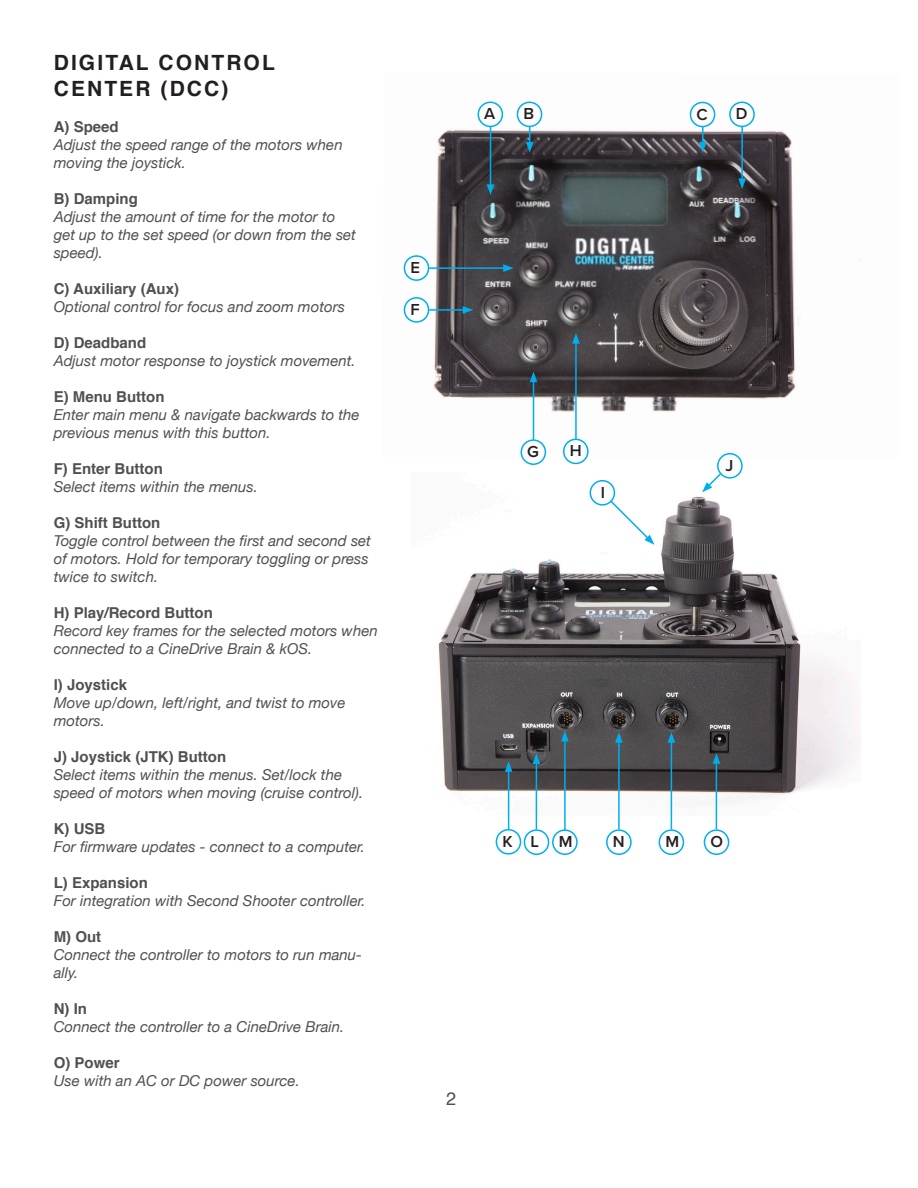
<style>
.page{position:relative;width:918px;height:1188px;background:#fff}
.page>*{position:absolute;margin:0;border:0;box-sizing:border-box;transform-origin:0 0}
.t1{font:700 21px "Helvetica";letter-spacing:.1em;color:#231f20}
.t2{font:18px "Helvetica";color:#505052}
.t3{font:600 16.5px "Proxima Nova";color:#231f20}
.t4{font:italic 15px/18px "Helvetica Neue";color:#505052}
.t5{font:700 15px "Helvetica";color:#505052}
</style>
<div class="page">
<img style="left:403px;top:101px;width:393px;height:358px">
<img style="left:438px;top:472px;width:418px;height:343px">
<hr style="left:508px;top:769px;width:1px;height:60px;background:#00aeef">
<svg style="left:505px;top:761px;width:7px;height:11px"></svg>
<hr style="left:536px;top:762px;width:1px;height:67px;background:#00aeef">
<svg style="left:533px;top:753px;width:7px;height:11px"></svg>
<hr style="left:564px;top:739px;width:2px;height:91px;background:#00aeef">
<svg style="left:561px;top:731px;width:8px;height:10px"></svg>
<hr style="left:618px;top:740px;width:2px;height:89px;background:#00aeef">
<svg style="left:615px;top:732px;width:8px;height:11px"></svg>
<hr style="left:671px;top:740px;width:1px;height:89px;background:#00aeef">
<svg style="left:668px;top:732px;width:7px;height:11px"></svg>
<hr style="left:716px;top:761px;width:1px;height:68px;background:#00aeef">
<svg style="left:713px;top:753px;width:7px;height:11px"></svg>
<div style="left:496px;top:829px;width:25px;height:26px;border:2px solid #00aeef;border-radius:50%"></div>
<div style="left:524px;top:829px;width:25px;height:26px;border:2px solid #00aeef;border-radius:50%"></div>
<div style="left:552px;top:829px;width:26px;height:26px;border:2px solid #00aeef;border-radius:50%"></div>
<div style="left:606px;top:829px;width:26px;height:26px;border:2px solid #00aeef;border-radius:50%"></div>
<div style="left:659px;top:829px;width:25px;height:26px;border:2px solid #00aeef;border-radius:50%"></div>
<div style="left:704px;top:829px;width:25px;height:26px;border:2px solid #00aeef;border-radius:50%"></div>
<hr style="left:490px;top:127px;width:1px;height:60px;background:#00aeef">
<svg style="left:487px;top:184px;width:7px;height:11px"></svg>
<div style="left:478px;top:102px;width:25px;height:25px;border:2px solid #00aeef;border-radius:50%"></div>
<svg style="left:526px;top:127px;width:8px;height:25px"></svg>
<div style="left:517px;top:102px;width:25px;height:25px;border:2px solid #00aeef;border-radius:50%"></div>
<svg style="left:699px;top:127px;width:8px;height:26px"></svg>
<div style="left:690px;top:102px;width:25px;height:25px;border:2px solid #00aeef;border-radius:50%"></div>
<hr style="left:741px;top:127px;width:2px;height:54px;background:#00aeef">
<svg style="left:738px;top:178px;width:8px;height:11px"></svg>
<div style="left:729px;top:102px;width:26px;height:25px;border:2px solid #00aeef;border-radius:50%"></div>
<svg style="left:608px;top:499px;width:47px;height:46px"></svg>
<div style="left:590px;top:480px;width:25px;height:26px;border:2px solid #00aeef;border-radius:50%"></div>
<svg style="left:702px;top:472px;width:20px;height:20px"></svg>
<div style="left:717px;top:453px;width:26px;height:26px;border:2px solid #00aeef;border-radius:50%"></div>
<hr style="left:429px;top:267px;width:77px;height:2px;background:#00aeef">
<svg style="left:503px;top:264px;width:11px;height:8px"></svg>
<div style="left:404px;top:255px;width:25px;height:26px;border:2px solid #00aeef;border-radius:50%"></div>
<hr style="left:429px;top:309px;width:36px;height:2px;background:#00aeef">
<svg style="left:463px;top:306px;width:10px;height:8px"></svg>
<div style="left:404px;top:297px;width:25px;height:26px;border:2px solid #00aeef;border-radius:50%"></div>
<hr style="left:533px;top:380px;width:1px;height:60px;background:#00aeef">
<svg style="left:530px;top:372px;width:7px;height:10px"></svg>
<div style="left:521px;top:439px;width:25px;height:26px;border:2px solid #00aeef;border-radius:50%"></div>
<hr style="left:575px;top:341px;width:2px;height:98px;background:#00aeef">
<svg style="left:572px;top:333px;width:8px;height:11px"></svg>
<div style="left:563px;top:439px;width:26px;height:25px;border:2px solid #00aeef;border-radius:50%"></div>
<p class="t1" style="left:54px;top:46px;width:223px">DIGITAL CONTROL</p>
<p class="t1" style="left:54px;top:71px;width:176px">CENTER (DCC)</p>
<p class="t5" style="left:54px;top:114px;width:67px">A) Speed</p>
<p class="t4" style="left:54px;top:136px;width:290px">Adjust the speed range of the motors when moving the joystick.</p>
<p class="t5" style="left:54px;top:186px;width:86px">B) Damping</p>
<p class="t4" style="left:54px;top:208px;width:304px">Adjust the amount of time for the motor to get up to the set speed (or down from the set speed).</p>
<p class="t5" style="left:54px;top:276px;width:127px">C) Auxiliary (Aux)</p>
<p class="t4" style="left:54px;top:298px;width:293px">Optional control for focus and zoom motors</p>
<p class="t5" style="left:54px;top:330px;width:94px">D) Deadband</p>
<p class="t4" style="left:54px;top:352px;width:303px">Adjust motor response to joystick movement.</p>
<p class="t5" style="left:54px;top:384px;width:112px">E) Menu Button</p>
<p class="t4" style="left:54px;top:406px;width:307px">Enter main menu &amp; navigate backwards to the previous menus with this button.</p>
<p class="t5" style="left:54px;top:456px;width:111px">F) Enter Button</p>
<p class="t4" style="left:54px;top:478px;width:206px">Select items within the menus.</p>
<p class="t5" style="left:54px;top:510px;width:108px">G) Shift Button</p>
<p class="t4" style="left:54px;top:532px;width:319px">Toggle control between the first and second set of motors. Hold for temporary toggling or press twice to switch.</p>
<p class="t5" style="left:54px;top:600px;width:161px">H) Play/Record Button</p>
<p class="t4" style="left:54px;top:622px;width:326px">Record key frames for the selected motors when connected to a CineDrive Brain &amp; kOS.</p>
<p class="t5" style="left:54px;top:672px;width:75px">I) Joystick</p>
<p class="t4" style="left:54px;top:694px;width:293px">Move up/down, left/right, and twist to move motors.</p>
<p class="t5" style="left:54px;top:744px;width:174px">J) Joystick (JTK) Button</p>
<p class="t4" style="left:54px;top:766px;width:311px">Select items within the menus. Set/lock the speed of motors when moving (cruise control).</p>
<p class="t5" style="left:54px;top:816px;width:53px">K) USB</p>
<p class="t4" style="left:54px;top:838px;width:313px">For firmware updates - connect to a computer.</p>
<p class="t5" style="left:54px;top:870px;width:96px">L) Expansion</p>
<p class="t4" style="left:54px;top:892px;width:313px">For integration with Second Shooter controller.</p>
<p class="t5" style="left:54px;top:924px;width:49px">M) Out</p>
<p class="t4" style="left:54px;top:946px;width:310px">Connect the controller to motors to run manu&shy;ally.</p>
<p class="t5" style="left:54px;top:996px;width:35px">N) In</p>
<p class="t4" style="left:54px;top:1018px;width:292px">Connect the controller to a CineDrive Brain.</p>
<p class="t5" style="left:54px;top:1050px;width:67px">O) Power</p>
<p class="t4" style="left:54px;top:1072px;width:248px">Use with an AC or DC power source.</p>
<p class="t3" style="left:410px;top:258px;width:11px">E</p>
<p class="t3" style="left:410px;top:300px;width:11px">F</p>
<p class="t3" style="left:484px;top:104px;width:13px">A</p>
<p class="t3" style="left:524px;top:104px;width:12px">B</p>
<p class="t3" style="left:697px;top:104px;width:13px">C</p>
<p class="t3" style="left:736px;top:104px;width:13px">D</p>
<p class="t3" style="left:527px;top:442px;width:13px">G</p>
<p class="t3" style="left:570px;top:441px;width:13px">H</p>
<p class="t3" style="left:601px;top:482px;width:6px">I</p>
<p class="t3" style="left:725px;top:455px;width:9px">J</p>
<p class="t3" style="left:502px;top:831px;width:12px">K</p>
<p class="t3" style="left:530px;top:832px;width:10px">L</p>
<p class="t3" style="left:559px;top:832px;width:15px">M</p>
<p class="t3" style="left:613px;top:832px;width:13px">N</p>
<p class="t3" style="left:665px;top:832px;width:15px">M</p>
<p class="t3" style="left:710px;top:832px;width:14px">O</p>
<p class="t2" style="left:446px;top:1085px;width:12px">2</p>
</div>
